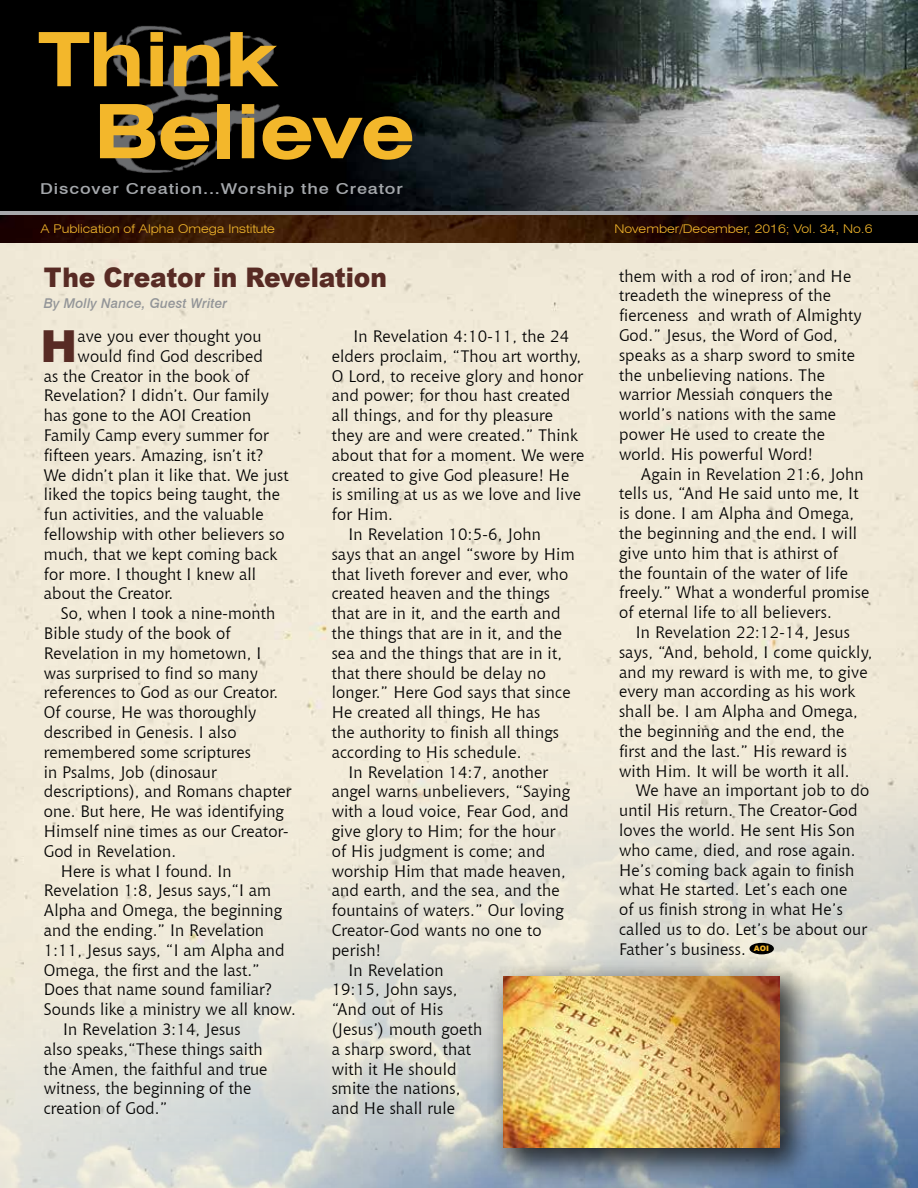
<style>
.page{position:relative;width:918px;height:1188px;background:#fff}
.page>*{position:absolute;margin:0;border:0;box-sizing:border-box;transform-origin:0 0}
.t1{font:700 expanded 75px/72px "Swiss 721 BT";color:#f3b72b}
.t2{font:900 44.1px "Arial";color:#582b24}
.t3{font:900 27px "Arial";letter-spacing:-.005em;color:#582b24;scale:.92 1}
.t4{font:16.5px/19.8px "Chianti BT";letter-spacing:.01em;color:#000}
.t5{font:500 15px "Swiss 721 BT";letter-spacing:.05em;color:#a5a8ac;scale:1.2 1}
.t6{font:italic 500 13.5px "Swiss 721 BT";letter-spacing:.01em;color:#939598}
.t7{font:300 expanded 12px "Swiss 721 BT";color:#f3b72b}
.t8{font:900 7.5px "Arial";color:#f3b72b}
</style>
<div class="page">
<div style="left:0;top:240px;width:918px;height:416px;background:#f1ead8"></div>
<img style="left:0;top:656px;width:918px;height:532px">
<div style="left:0;top:0;width:918px;height:219px;background:#000"></div>
<img style="left:349px;top:0;width:569px;height:211px">
<img style="left:0;top:214px;width:918px;height:26px">
<img style="left:109px;top:26px;width:171px;height:147px">
<hr style="left:0;top:211px;width:918px;height:3px;background:#a6a8ab">
<div style="left:750px;top:944px;width:23px;height:10px;background:#000;border-radius:50%"></div>
<div style="left:750px;top:943px;width:24px;height:11px;border:2px solid #000;border-radius:50%"></div>
<div style="left:486px;top:959px;width:330px;height:225px;background:#000;opacity:.75"></div>
<img style="left:504px;top:977px;width:275px;height:171px">
<h1 class="t1" style="left:94px;top:23px;width:322px;text-indent:-55px">Think<br>Believe</h1>
<p class="t5" style="left:40px;top:179px;width:304px">Discover Creation...Worship the Creator</p>
<p class="t7" style="left:40px;top:221px;width:236px">A Publication of Alpha Omega Institute</p>
<p class="t7" style="left:614px;top:221px;width:260px">November/December, 2016; Vol. 34, No.6</p>
<h3 class="t3" style="left:44px;top:258px;width:374px">The Creator in Revelation</h3>
<p class="t6" style="left:44px;top:295px;width:185px">By Molly Nance, Guest Writer</p>
<p class="t4" style="left:353px;top:326px;width:217px">In Revelation 4:10-11, the 24</p>
<p class="t4" style="left:332px;top:345px;width:251px">elders proclaim, “Thou art worthy,</p>
<p class="t4" style="left:332px;top:365px;width:253px">O Lord, to receive glory and honor</p>
<p class="t4" style="left:332px;top:385px;width:240px">and power; for thou hast created</p>
<p class="t4" style="left:332px;top:405px;width:223px">all things, and for thy pleasure</p>
<p class="t4" style="left:332px;top:425px;width:248px">they are and were created.” Think</p>
<p class="t4" style="left:332px;top:444px;width:254px">about that for a moment. We were</p>
<p class="t4" style="left:332px;top:464px;width:239px">created to give God pleasure! He</p>
<p class="t4" style="left:332px;top:484px;width:251px">is smiling at us as we love and live</p>
<p class="t4" style="left:332px;top:504px;width:63px">for Him.</p>
<p class="t4" style="left:349px;top:524px;width:194px">In Revelation 10:5-6, John</p>
<p class="t4" style="left:332px;top:543px;width:245px">says that an angel “swore by Him</p>
<p class="t4" style="left:332px;top:563px;width:238px">that liveth forever and ever, who</p>
<p class="t4" style="left:332px;top:583px;width:220px">created heaven and the things</p>
<p class="t4" style="left:332px;top:603px;width:231px">that are in it, and the earth and</p>
<p class="t4" style="left:332px;top:623px;width:232px">the things that are in it, and the</p>
<p class="t4" style="left:332px;top:642px;width:232px">sea and the things that are in it,</p>
<p class="t4" style="left:332px;top:662px;width:216px">that there should be delay no</p>
<p class="t4" style="left:332px;top:682px;width:241px">longer.” Here God says that since</p>
<p class="t4" style="left:332px;top:702px;width:210px">He created all things, He has</p>
<p class="t4" style="left:332px;top:722px;width:229px">the authority to finish all things</p>
<p class="t4" style="left:332px;top:741px;width:192px">according to His schedule.</p>
<p class="t4" style="left:349px;top:761px;width:201px">In Revelation 14:7, another</p>
<p class="t4" style="left:332px;top:781px;width:240px">angel warns unbelievers, “Saying</p>
<p class="t4" style="left:332px;top:801px;width:238px">with a loud voice, Fear God, and</p>
<p class="t4" style="left:332px;top:821px;width:226px">give glory to Him; for the hour</p>
<p class="t4" style="left:332px;top:840px;width:215px">of His judgment is come; and</p>
<p class="t4" style="left:332px;top:860px;width:236px">worship Him that made heaven,</p>
<p class="t4" style="left:332px;top:880px;width:230px">and earth, and the sea, and the</p>
<p class="t4" style="left:332px;top:900px;width:234px">fountains of waters.” Our loving</p>
<p class="t4" style="left:332px;top:920px;width:211px">Creator-God wants no one to</p>
<p class="t4" style="left:332px;top:939px;width:50px">perish!</p>
<p class="t4" style="left:349px;top:959px;width:97px">In Revelation</p>
<p class="t4" style="left:332px;top:979px;width:127px">19:15, John says,</p>
<p class="t4" style="left:332px;top:999px;width:113px">“And out of His</p>
<p class="t4" style="left:332px;top:1019px;width:152px">(Jesus’) mouth goeth</p>
<p class="t4" style="left:332px;top:1038px;width:141px">a sharp sword, that</p>
<p class="t4" style="left:332px;top:1058px;width:127px">with it He should</p>
<p class="t4" style="left:332px;top:1078px;width:130px">smite the nations,</p>
<p class="t4" style="left:332px;top:1098px;width:125px">and He shall rule</p>
<h2 class="t2" style="left:41px;top:314px;width:38px">H</h2>
<p class="t4" style="left:78px;top:326px;width:185px">ave you ever thought you</p>
<p class="t4" style="left:78px;top:345px;width:187px">would find God described</p>
<p class="t4" style="left:44px;top:365px;width:207px">as the Creator in the book of</p>
<p class="t4" style="left:44px;top:385px;width:227px">Revelation? I didn’t. Our family</p>
<p class="t4" style="left:44px;top:405px;width:209px">has gone to the AOI Creation</p>
<p class="t4" style="left:44px;top:425px;width:227px">Family Camp every summer for</p>
<p class="t4" style="left:44px;top:444px;width:221px">fifteen years. Amazing, isn’t it?</p>
<p class="t4" style="left:44px;top:464px;width:246px">We didn’t plan it like that. We just</p>
<p class="t4" style="left:44px;top:484px;width:238px">liked the topics being taught, the</p>
<p class="t4" style="left:44px;top:504px;width:221px">fun activities, and the valuable</p>
<p class="t4" style="left:44px;top:524px;width:242px">fellowship with other believers so</p>
<p class="t4" style="left:44px;top:543px;width:235px">much, that we kept coming back</p>
<p class="t4" style="left:44px;top:563px;width:214px">for more. I thought I knew all</p>
<p class="t4" style="left:44px;top:583px;width:131px">about the Creator.</p>
<p class="t4" style="left:61px;top:603px;width:216px">So, when I took a nine-month</p>
<p class="t4" style="left:44px;top:623px;width:188px">Bible study of the book of</p>
<p class="t4" style="left:44px;top:642px;width:219px">Revelation in my hometown, I</p>
<p class="t4" style="left:44px;top:662px;width:216px">was surprised to find so many</p>
<p class="t4" style="left:44px;top:682px;width:236px">references to God as our Creator.</p>
<p class="t4" style="left:44px;top:702px;width:214px">Of course, He was thoroughly</p>
<p class="t4" style="left:44px;top:722px;width:194px">described in Genesis. I also</p>
<p class="t4" style="left:44px;top:741px;width:209px">remembered some scriptures</p>
<p class="t4" style="left:44px;top:761px;width:175px">in Psalms, Job (dinosaur</p>
<p class="t4" style="left:44px;top:781px;width:249px">descriptions), and Romans chapter</p>
<p class="t4" style="left:44px;top:801px;width:242px">one. But here, He was identifying</p>
<p class="t4" style="left:44px;top:821px;width:246px">Himself nine times as our Creator-</p>
<p class="t4" style="left:44px;top:840px;width:134px">God in Revelation.</p>
<p class="t4" style="left:61px;top:860px;width:172px">Here is what I found. In</p>
<p class="t4" style="left:44px;top:880px;width:229px">Revelation 1:8, Jesus says,“I am</p>
<p class="t4" style="left:44px;top:900px;width:240px">Alpha and Omega, the beginning</p>
<p class="t4" style="left:44px;top:920px;width:222px">and the ending.” In Revelation</p>
<p class="t4" style="left:44px;top:939px;width:242px">1:11, Jesus says, “I am Alpha and</p>
<p class="t4" style="left:44px;top:959px;width:217px">Omega, the first and the last.”</p>
<p class="t4" style="left:44px;top:979px;width:230px">Does that name sound familiar?</p>
<p class="t4" style="left:44px;top:999px;width:253px">Sounds like a ministry we all know.</p>
<p class="t4" style="left:63px;top:1019px;width:179px">In Revelation 3:14, Jesus</p>
<p class="t4" style="left:44px;top:1038px;width:220px">also speaks,“These things saith</p>
<p class="t4" style="left:44px;top:1058px;width:225px">the Amen, the faithful and true</p>
<p class="t4" style="left:44px;top:1078px;width:209px">witness, the beginning of the</p>
<p class="t4" style="left:44px;top:1098px;width:125px">creation of God.”</p>
<p class="t4" style="left:619px;top:265px;width:244px">them with a rod of iron; and He treadeth the winepress of the fierceness and wrath of Almighty<br>God.” Jesus, the Word of God, speaks as a sharp sword to smite the unbelieving nations. The warrior Messiah conquers the world’s nations with the same power He used to create the world. His powerful Word!</p>
<p class="t4" style="left:619px;top:463px;width:252px;text-indent:22px">Again in Revelation 21:6, John tells us, “And He said unto me, It is done. I am Alpha and Omega, the beginning and the end. I will give unto him that is athirst of<br>the fountain of the water of life freely.” What a wonderful promise of eternal life to all believers.</p>
<p class="t4" style="left:619px;top:622px;width:255px;text-indent:17px">In Revelation 22:12-14, Jesus says, “And, behold, I come quickly, and my reward is with me, to give every man according as his work shall be. I am Alpha and Omega, the beginning and the end, the first and the last.” His reward is with Him. It will be worth it all.</p>
<p class="t4" style="left:619px;top:780px;width:252px;text-indent:17px">We have an important job to do until His return. The Creator-God loves the world. He sent His Son who came, died, and rose again.<br>He’s coming back again to finish what He started. Let’s each one<br>of us finish strong in what He’s called us to do. Let’s be about our<br>Father’s business.</p>
<p class="t8" style="left:754px;top:943px;width:17px">AOI</p>
</div>
